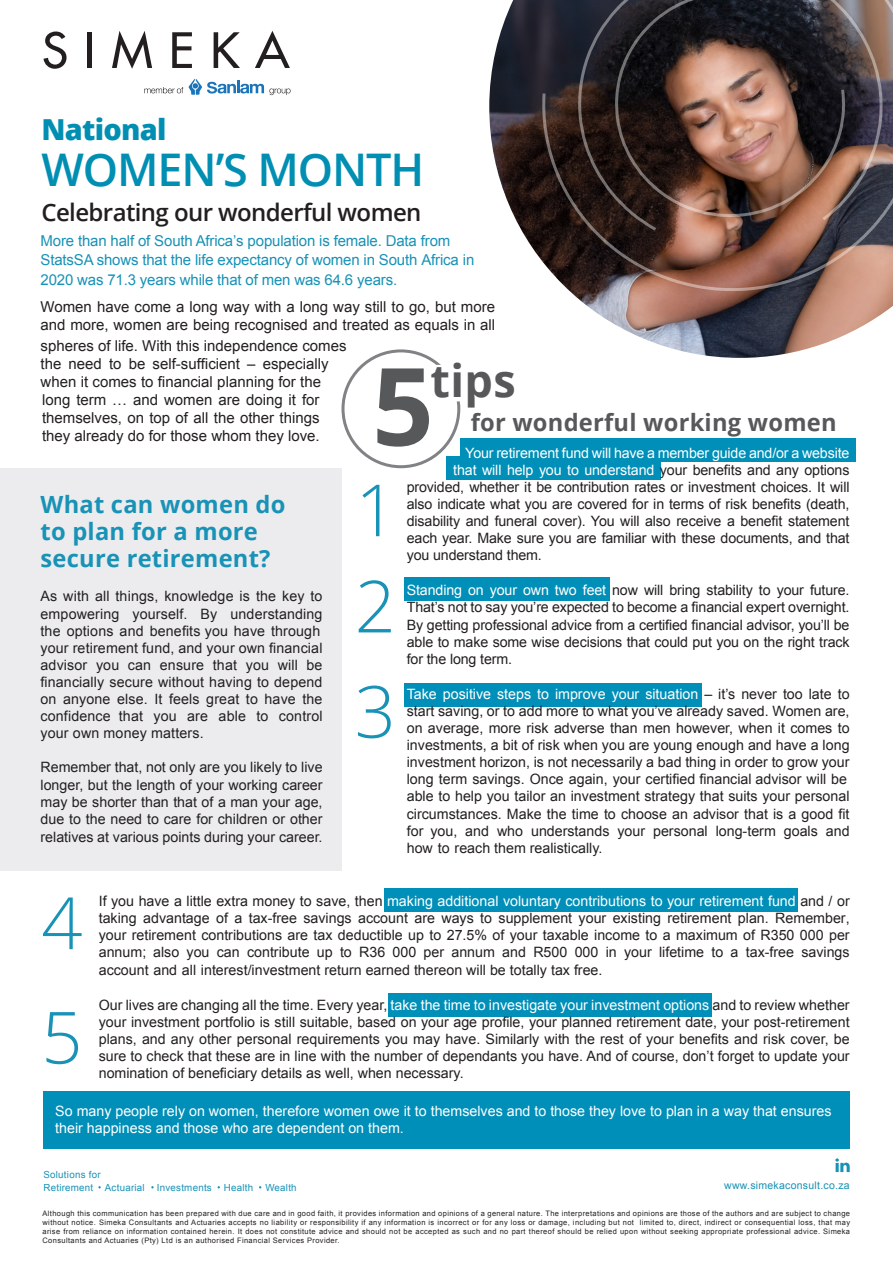
<style>
.page{position:relative;width:893px;height:1263px;background:#fff}
.page>*{position:absolute;margin:0;border:0;box-sizing:border-box;transform-origin:0 0}
.t1{font:700 108px "Open Sans";color:#57585a}
.t2{font:300 72px "Open Sans";color:#1892b6}
.t3{font:600 45px "Open Sans";letter-spacing:-.025em;color:#008fb3}
.t4{font:700 45px "Open Sans";color:#57585a}
.t5{font:800 28.95px "Open Sans";letter-spacing:-.025em;color:#008fb3}
.t6{font:600 24px "Open Sans";letter-spacing:-.025em;color:#231f20}
.t7{font:700 23.7px/27px "Open Sans";letter-spacing:.01em;color:#1892b6}
.t8{font:700 23.7px "Open Sans";letter-spacing:.01em;color:#57585a}
.t9{font:15px/18px "Arial";color:#231f20}
.t10{font:15px/19.8px "Arial";letter-spacing:-.01em;color:#1892b6}
.t11{font:14.25px/17.1px "Arial";color:#231f20;text-align:justify}
.t12{font:14.25px/17.1px "Arial";color:#fff}
.t13{font:10.5px "Arial";letter-spacing:.025em;color:#1892b6}
.t14{font:9.75px "Arial";letter-spacing:.025em;color:#1892b6}
.t15{font:7.5px/9px "Arial";letter-spacing:.05em;color:#231f20;text-align:justify}
.s1{color:#231f20}
.s2{color:#fff}
</style>
<div class="page">
<div style="left:460px;top:439px;width:396px;height:23px;background:#008fb8"></div>
<div style="left:446px;top:456px;width:215px;height:24px;background:#008fb8"></div>
<div style="left:404px;top:683px;width:298px;height:23px;background:#008fb8"></div>
<div style="left:404px;top:577px;width:205px;height:24px;background:#008fb8"></div>
<div style="left:384px;top:888px;width:414px;height:24px;background:#008fb8"></div>
<div style="left:388px;top:993px;width:323px;height:23px;background:#008fb8"></div>
<div style="left:0;top:468px;width:341px;height:403px;background:#ececee"></div>
<svg style="left:144px;top:87px;width:39px;height:6px"></svg>
<svg style="left:189px;top:79px;width:102px;height:16px"></svg>
<svg style="left:43px;top:32px;width:24px;height:37px"></svg>
<div style="left:87px;top:32px;width:5px;height:36px;background:#231f20"></div>
<svg style="left:112px;top:31px;width:40px;height:38px"></svg>
<svg style="left:172px;top:32px;width:20px;height:36px"></svg>
<svg style="left:214px;top:32px;width:26px;height:36px"></svg>
<svg style="left:255px;top:31px;width:35px;height:37px"></svg>
<img style="left:489px;top:0;width:404px;height:358px">
<svg style="left:541px;top:0;width:352px;height:293px;background:#584440"></svg>
<svg style="left:614px;top:0;width:232px;height:219px;background:#5a423b"></svg>
<svg style="left:835px;top:1158px;width:15px;height:14px"></svg>
<div style="left:341px;top:349px;width:119px;height:119px;border:3px solid #808285;border-radius:50%"></div>
<svg style="left:437px;top:365px;width:22px;height:36px"></svg>
<div style="left:43px;top:1091px;width:807px;height:58px;background:#008fb8"></div>
<p class="t5" style="left:41px;top:108px;width:127px">National</p>
<p class="t3" style="left:41px;top:139px;width:384px">WOMEN’S MONTH</p>
<p class="t6" style="left:41px;top:196px;width:382px">Celebrating our wonderful women</p>
<p class="t10" style="left:41px;top:231px;width:435px">More than half of South Africa’s population is female. Data from<br>StatsSA shows that the life expectancy of women in South Africa in<br>2020 was 71.3 years while that of men was 64.6 years.</p>
<p class="t9" style="left:41px;top:298px;width:456px">Women have come a long way with a long way still to go, but more and more, women are being recognised and treated as equals in all</p>
<p class="t9" style="left:41px;top:337px;width:307px">spheres of life. With this independence comes the need to be self-sufficient – especially when it comes to financial planning for the long term … and women are doing it for themselves, on top of all the other things they already do for those whom they love.</p>
<p class="t1" style="left:372px;top:330px;width:63px">5</p>
<p class="t4" style="left:430px;top:349px;width:87px">tips</p>
<p class="t8" style="left:471px;top:405px;width:367px">for wonderful working women</p>
<p class="t12" style="left:465px;top:444px;width:386px">Your retirement fund will have a member guide and/or a website</p>
<p class="t12" style="left:453px;top:461px;width:398px">that will help you to understand <span class="s1">your benefits and any options</span></p>
<p class="t11" style="left:407px;top:478px;width:444px">provided, whether it be contribution rates or investment choices. It will</p>
<p class="t11" style="left:407px;top:495px;width:444px">also indicate what you are covered for in terms of risk benefits (death,</p>
<p class="t11" style="left:407px;top:513px;width:444px">disability and funeral cover). You will also receive a benefit statement</p>
<p class="t11" style="left:407px;top:530px;width:444px">each year. Make sure you are familiar with these documents, and that</p>
<p class="t11" style="left:407px;top:547px;width:137px">you understand them.</p>
<p class="t11" style="left:407px;top:582px;width:444px"><span class="s2">Standing on your own two feet</span> now will bring stability to your future.<br>That’s not to say you’re expected to become a financial expert overnight.<br>By getting professional advice from a certified financial advisor, you’ll be able to make some wise decisions that could put you on the right track for the long term.</p>
<p class="t11" style="left:407px;top:685px;width:444px;text-align:left"><span class="s2">Take positive steps to improve your situation</span> – it’s never too late to start saving, or to add more to what you’ve already saved. Women are, on average, more risk adverse than men however, when it comes to investments, a bit of risk when you are young enough and have a long investment horizon, is not necessarily a bad thing in order to grow your long term savings. Once again, your certified financial advisor will be able to help you tailor an investment strategy that suits your personal circumstances. Make the time to choose an advisor that is a good fit for you, and who understands your personal long-term goals and how to reach them realistically.</p>
<p class="t11" style="left:99px;top:893px;width:752px">If you have a little extra money to save, then <span class="s2">making additional voluntary contributions to your retirement fund</span> and / or taking advantage of a tax-free savings account are ways to supplement your existing retirement plan. Remember, your retirement contributions are tax deductible up to 27.5% of your taxable income to a maximum of R350 000 per annum; also you can contribute up to R36 000 per annum and R500 000 in your lifetime to a tax-free savings account and all interest/investment return earned thereon will be totally tax free.</p>
<p class="t11" style="left:99px;top:996px;width:752px">Our lives are changing all the time. Every year, <span class="s2">take the time to investigate your investment options</span> and to review whether your investment portfolio is still suitable, based on your age profile, your planned retirement date, your post-retirement plans, and any other personal requirements you may have. Similarly with the rest of your benefits and risk cover, be sure to check that these are in line with the number of dependants you have. And of course, don’t forget to update your nomination of beneficiary details as well, when necessary.</p>
<p class="t2" style="left:355px;top:461px;width:43px">1</p>
<p class="t7" style="left:41px;top:490px;width:246px">What can women do to plan for a more secure retirement?</p>
<p class="t11" style="left:41px;top:588px;width:283px;text-align:left">As with all things, knowledge is the key to empowering yourself. By understanding the options and benefits you have through your retirement fund, and your own financial advisor you can ensure that you will be financially secure without having to depend on anyone else. It feels great to have the confidence that you are able to control your own money matters.</p>
<p class="t11" style="left:41px;top:759px;width:284px">Remember that, not only are you likely to live longer, but the length of your working career may be shorter than that of a man your age, due to the need to care for children or other relatives at various points during your career.</p>
<p class="t2" style="left:355px;top:557px;width:43px">2</p>
<p class="t2" style="left:355px;top:662px;width:43px">3</p>
<p class="t2" style="left:41px;top:874px;width:43px">4</p>
<p class="t2" style="left:41px;top:988px;width:43px">5</p>
<p class="t12" style="left:55px;top:1102px;width:778px">So many people rely on women, therefore women owe it to themselves and to those they love to plan in a way that ensures their happiness and those who are dependent on them.</p>
<p class="t14" style="left:43px;top:1168px;width:59px">Solutions for</p>
<p class="t14" style="left:43px;top:1181px;width:255px">Retirement Actuarial Investments Health Wealth</p>
<p class="t15" style="left:43px;top:1208px;width:809px">Although this communication has been prepared with due care and in good faith, it provides information and opinions of a general nature. The interpretations and opinions are those of the authors and are subject to change without notice. Simeka Consultants and Actuaries accepts no liability or responsibility if any information is incorrect or for any loss or damage, including but not limited to, direct, indirect or consequential loss, that may arise from reliance on information contained herein. It does not constitute advice and should not be accepted as such and no part thereof should be relied upon without seeking appropriate professional advice. Simeka Consultants and Actuaries (Pty) Ltd is an authorised Financial Services Provider.</p>
<p class="t13" style="left:724px;top:1179px;width:127px">www.simekaconsult.co.za</p>
</div>
